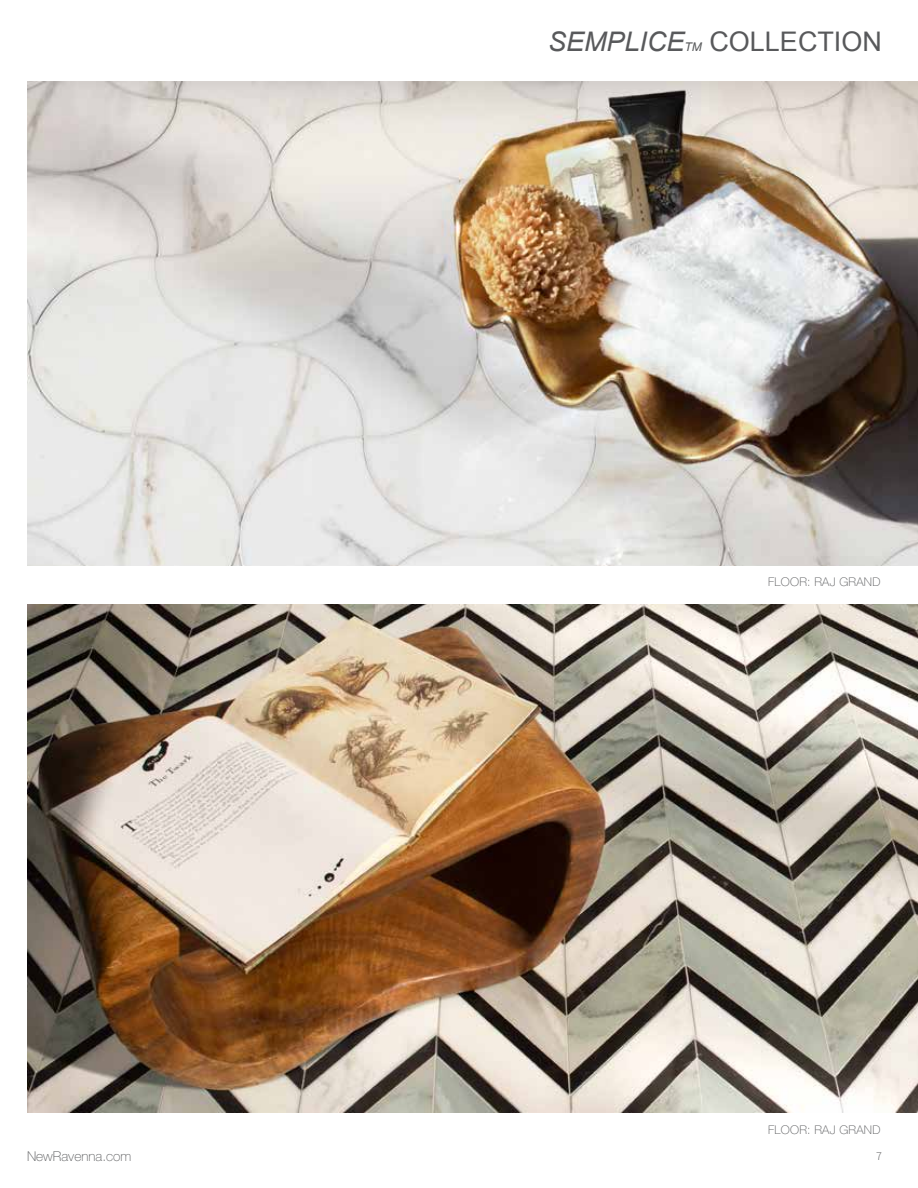
<style>
.page{position:relative;width:918px;height:1188px;background:#fff}
.page>*{position:absolute;margin:0;border:0;box-sizing:border-box;transform-origin:0 0}
.t1{font:27px "Arial";color:#58595b}
.t2{font:italic 27px "Arial";color:#58595b}
.t3{font:100 13.5px "Helvetica Neue LT Std";color:#58595b}
.t4{font:100 12px "Helvetica Neue LT Std";letter-spacing:.02em;color:#58595b}
.t5{font:italic 12px "Arial";color:#58595b}
.t6{font:300 12px "Source Sans Pro";color:#58595b}
</style>
<div class="page">
<img style="left:27px;top:81px;width:891px;height:485px">
<img style="left:27px;top:605px;width:891px;height:507px">
<h1 class="t2" style="left:548px;top:24px;width:138px">SEMPLICE</h1>
<p class="t5" style="left:685px;top:39px;width:19px">TM</p>
<h1 class="t1" style="left:709px;top:24px;width:174px">COLLECTION</h1>
<p class="t4" style="left:768px;top:575px;width:114px">FLOOR: RAJ GRAND</p>
<p class="t4" style="left:768px;top:1123px;width:114px">FLOOR: RAJ GRAND</p>
<p class="t3" style="left:27px;top:1148px;width:106px">NewRavenna.com</p>
<p class="t6" style="left:876px;top:1149px;width:7px">7</p>
</div>
